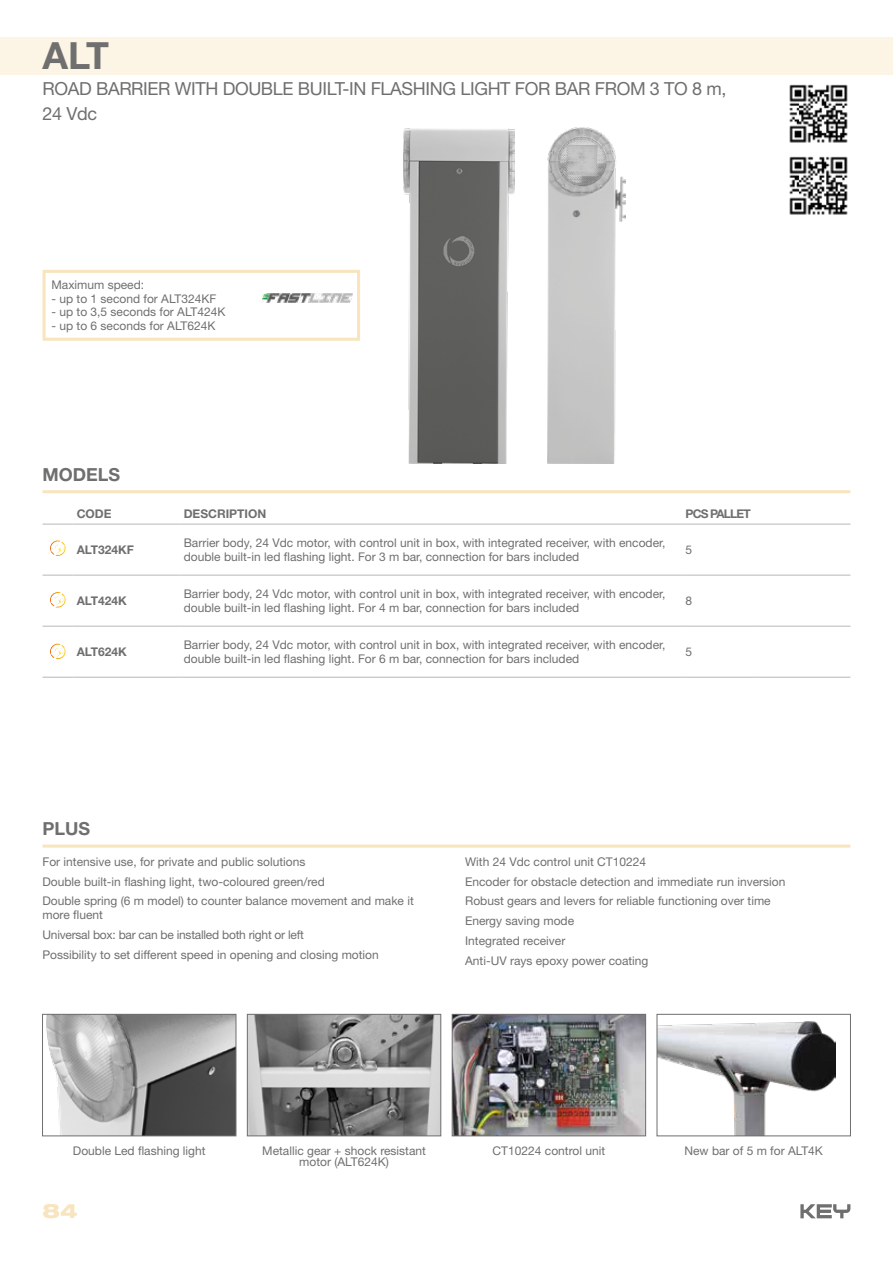
<style>
.page{position:relative;width:893px;height:1263px;background:#fff}
.page>*{position:absolute;margin:0;border:0;box-sizing:border-box;transform-origin:0 0}
.t1{font:700 37.5px "Helvetica Neue LT Std";color:#706f6f}
.t2{font:800 expanded 19.8px "Helvetica Neue LT Std";color:#f8e4bd}
.t3{font:18px/25.5px "Helvetica Neue LT Std";letter-spacing:-.02em;color:#706f6f}
.t4{font:700 18px "Helvetica Neue LT Std";color:#706f6f}
.t5{font:12px/20px "Helvetica Neue LT Std";color:#706f6f}
.t6{font:700 12px "Helvetica Neue LT Std";color:#706f6f}
.t7{font:700 12px "Helvetica Neue LT Std";letter-spacing:-.07em;color:#706f6f}
.s1{color:#fff}
</style>
<div class="page">
<svg style="left:800px;top:1204px;width:50px;height:14px"></svg>
<svg style="left:43px;top:844px;width:807px;height:4px;background:#f9eacd"></svg>
<img style="left:46px;top:1016px;width:188px;height:118px">
<div style="left:42px;top:1014px;width:194px;height:122px;border:1px solid #706f6f"></div>
<img style="left:249px;top:1016px;width:190px;height:118px">
<div style="left:247px;top:1014px;width:194px;height:122px;border:1px solid #706f6f"></div>
<img style="left:454px;top:1016px;width:190px;height:118px">
<div style="left:452px;top:1014px;width:194px;height:122px;border:1px solid #706f6f"></div>
<img style="left:659px;top:1021px;width:177px;height:113px">
<div style="left:657px;top:1014px;width:194px;height:122px;border:1px solid #706f6f"></div>
<img style="left:404px;top:128px;width:111px;height:336px">
<img style="left:547px;top:127px;width:79px;height:337px">
<svg style="left:50px;top:592px;width:16px;height:16px"></svg>
<svg style="left:50px;top:643px;width:16px;height:17px"></svg>
<svg style="left:50px;top:540px;width:16px;height:16px"></svg>
<hr style="left:43px;top:490px;width:807px;height:3px;background:#f8e4bd">
<img style="left:262px;top:294px;width:91px;height:8px">
<div style="left:43px;top:270px;width:317px;height:71px;border:3px solid #f8e4bd"></div>
<div style="left:0;top:37px;width:893px;height:37px;background:#fcf4e4"></div>
<svg style="left:43px;top:524px;width:29px;height:1px"></svg>
<hr style="left:72px;top:524px;width:107px;height:1px;background:#b7b7b7">
<hr style="left:179px;top:524px;width:502px;height:1px;background:#b7b7b7">
<hr style="left:681px;top:524px;width:73px;height:1px;background:#b7b7b7">
<hr style="left:754px;top:524px;width:96px;height:1px;background:#b7b7b7">
<svg style="left:43px;top:575px;width:29px;height:1px"></svg>
<svg style="left:43px;top:626px;width:29px;height:1px"></svg>
<svg style="left:43px;top:677px;width:29px;height:1px"></svg>
<hr style="left:72px;top:575px;width:107px;height:1px;background:#b7b7b7">
<hr style="left:179px;top:575px;width:502px;height:1px;background:#b7b7b7">
<hr style="left:681px;top:575px;width:73px;height:1px;background:#b7b7b7">
<hr style="left:754px;top:575px;width:96px;height:1px;background:#b7b7b7">
<hr style="left:72px;top:626px;width:107px;height:1px;background:#b7b7b7">
<hr style="left:179px;top:626px;width:502px;height:1px;background:#b7b7b7">
<hr style="left:72px;top:677px;width:107px;height:1px;background:#b7b7b7">
<hr style="left:179px;top:677px;width:502px;height:1px;background:#b7b7b7">
<hr style="left:681px;top:626px;width:73px;height:1px;background:#b7b7b7">
<hr style="left:681px;top:677px;width:73px;height:1px;background:#b7b7b7">
<hr style="left:754px;top:626px;width:96px;height:1px;background:#b7b7b7">
<hr style="left:754px;top:677px;width:96px;height:1px;background:#b7b7b7">
<img style="left:789px;top:84px;width:59px;height:59px">
<img style="left:789px;top:156px;width:59px;height:59px">
<h1 class="t1" style="left:43px;top:33px;width:68px">ALT</h1>
<h3 class="t3" style="left:43px;top:75px;width:685px">ROAD BARRIER WITH DOUBLE BUILT-IN FLASHING LIGHT FOR BAR FROM 3 TO 8 m,<br>24 Vdc</h3>
<p class="t5" style="left:51px;top:275px;width:94px">Maximum speed:</p>
<p class="t5" style="left:51px;top:288px;width:166px">- up to 1 second for ALT324KF</p>
<p class="t5" style="left:51px;top:302px;width:176px">- up to 3,5 seconds for ALT424K</p>
<p class="t5" style="left:51px;top:315px;width:166px">- up to 6 seconds for ALT624K</p>
<h3 class="t4" style="left:43px;top:463px;width:79px">MODELS</h3>
<p class="t6" style="left:77px;top:506px;width:36px">CODE</p>
<p class="t6" style="left:184px;top:506px;width:84px">DESCRIPTION</p>
<p class="t7" style="left:685px;top:506px;width:111px">PCS PALLET <span class="s1">PRICE</span></p>
<p class="t6" style="left:77px;top:542px;width:59px">ALT324KF</p>
<p class="t5" style="left:184px;top:536px;width:483px;line-height:13.5px">Barrier body, 24 Vdc motor, with control unit in box, with integrated receiver, with encoder, double built-in led flashing light. For 3 m bar, connection for bars included</p>
<p class="t5" style="left:685px;top:539px;width:8px">5</p>
<p class="t6" style="left:77px;top:593px;width:52px">ALT424K</p>
<p class="t5" style="left:184px;top:587px;width:483px;line-height:13.5px">Barrier body, 24 Vdc motor, with control unit in box, with integrated receiver, with encoder, double built-in led flashing light. For 4 m bar, connection for bars included</p>
<p class="t5" style="left:685px;top:590px;width:8px">8</p>
<p class="t6" style="left:77px;top:644px;width:52px">ALT624K</p>
<p class="t5" style="left:184px;top:638px;width:483px;line-height:13.5px">Barrier body, 24 Vdc motor, with control unit in box, with integrated receiver, with encoder, double built-in led flashing light. For 6 m bar, connection for bars included</p>
<p class="t5" style="left:685px;top:642px;width:8px">5</p>
<h3 class="t4" style="left:43px;top:818px;width:49px">PLUS</h3>
<p class="t5" style="left:43px;top:851px;width:373px">For intensive use, for private and public solutions<br>Double built-in flashing light, two-coloured green/red<br>Double spring (6 m model) to counter balance movement and make it</p>
<p class="t5" style="left:43px;top:904px;width:338px">more fluent<br>Universal box: bar can be installed both right or left<br>Possibility to set different speed in opening and closing motion</p>
<p class="t5" style="left:465px;top:851px;width:322px">With 24 Vdc control unit CT10224<br>Encoder for obstacle detection and immediate run inversion Robust gears and levers for reliable functioning over time Energy saving mode<br>Integrated receiver<br>Anti-UV rays epoxy power coating</p>
<p class="t5" style="left:73px;top:1140px;width:134px">Double Led flashing light</p>
<p class="t5" style="left:493px;top:1140px;width:114px">CT10224 control unit</p>
<p class="t5" style="left:684px;top:1140px;width:140px">New bar of 5 m for ALT4K</p>
<p class="t5" style="left:262px;top:1144px;width:165px;line-height:11.7px;text-align:center">Metallic gear + shock resistant motor (ALT624K)</p>
<h2 class="t2" style="left:43px;top:1198px;width:37px">84</h2>
</div>
